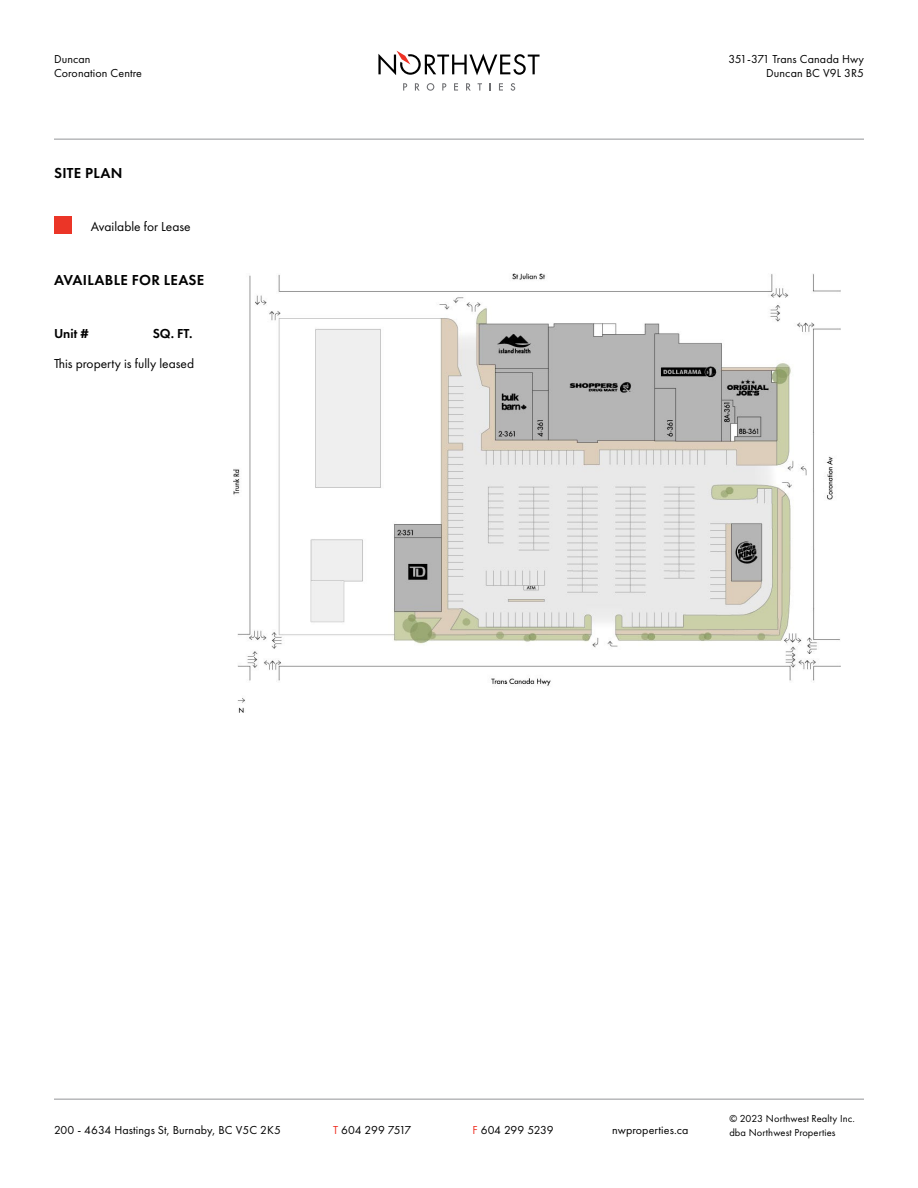
<style>
.page{position:relative;width:918px;height:1188px;background:#fff}
.page>*{position:absolute;margin:0;border:0;box-sizing:border-box;transform-origin:0 0}
.t1{font:600 15px "Futura PT";letter-spacing:.02em;color:#000}
.t2{font:13.5px "Futura PT";color:#000}
.t3{font:600 13.5px "Futura PT";color:#000}
.t4{font:12px/13.5px "Futura PT";letter-spacing:.01em;color:#000;text-align:right}
.t5{font:12px "Futura PT";letter-spacing:-.025em;color:#000}
.t6{font:12px "Futura PT";letter-spacing:-.015em;color:#000}
.t7{font:10.5px "Futura PT";letter-spacing:.01em;color:#000}
.s1{color:#ee3124}
</style>
<div class="page">
<hr style="left:54px;top:1099px;width:810px;height:1px;background:#939598">
<hr style="left:54px;top:139px;width:810px;height:1px;background:#939598">
<svg style="left:403px;top:83px;width:4px;height:8px"></svg>
<svg style="left:415px;top:83px;width:5px;height:8px"></svg>
<svg style="left:427px;top:83px;width:7px;height:8px"></svg>
<svg style="left:442px;top:83px;width:4px;height:8px"></svg>
<svg style="left:454px;top:83px;width:4px;height:8px"></svg>
<svg style="left:466px;top:83px;width:5px;height:8px"></svg>
<svg style="left:478px;top:83px;width:4px;height:8px"></svg>
<svg style="left:499px;top:83px;width:4px;height:8px"></svg>
<svg style="left:511px;top:83px;width:4px;height:8px"></svg>
<svg style="left:378px;top:51px;width:162px;height:24px"></svg>
<div style="left:54px;top:216px;width:18px;height:18px;background:#eb3527"></div>
<img style="left:233px;top:274px;width:608px;height:438px">
<p class="t4" style="left:54px;top:52px;width:90px;text-align:left">Duncan<br>Coronation Centre</p>
<p class="t1" style="left:54px;top:163px;width:70px">SITE PLAN</p>
<p class="t2" style="left:91px;top:218px;width:102px">Available for Lease</p>
<p class="t1" style="left:54px;top:271px;width:152px">AVAILABLE FOR LEASE</p>
<p class="t3" style="left:54px;top:325px;width:36px">Unit #</p>
<p class="t2" style="left:54px;top:356px;width:142px">This property is fully leased</p>
<p class="t3" style="left:153px;top:325px;width:41px">SQ. FT.</p>
<p class="t4" style="left:728px;top:52px;width:137px">351-371 Trans Canada Hwy<br>Duncan BC V9L 3R5</p>
<p class="t7" style="left:729px;top:1113px;width:127px">© 2023 Northwest Realty Inc.</p>
<p class="t4" style="left:54px;top:1123px;width:228px">200 - 4634 Hastings St, Burnaby, BC V5C 2K5</p>
<p class="t4" style="left:612px;top:1123px;width:78px">nwproperties.ca</p>
<p class="t5" style="left:333px;top:1123px;width:80px"><span class="s1">T</span> 604 299 7517</p>
<p class="t6" style="left:472px;top:1123px;width:83px"><span class="s1">F</span> 604 299 5239</p>
<p class="t7" style="left:729px;top:1126px;width:108px">dba Northwest Properties</p>
</div>
